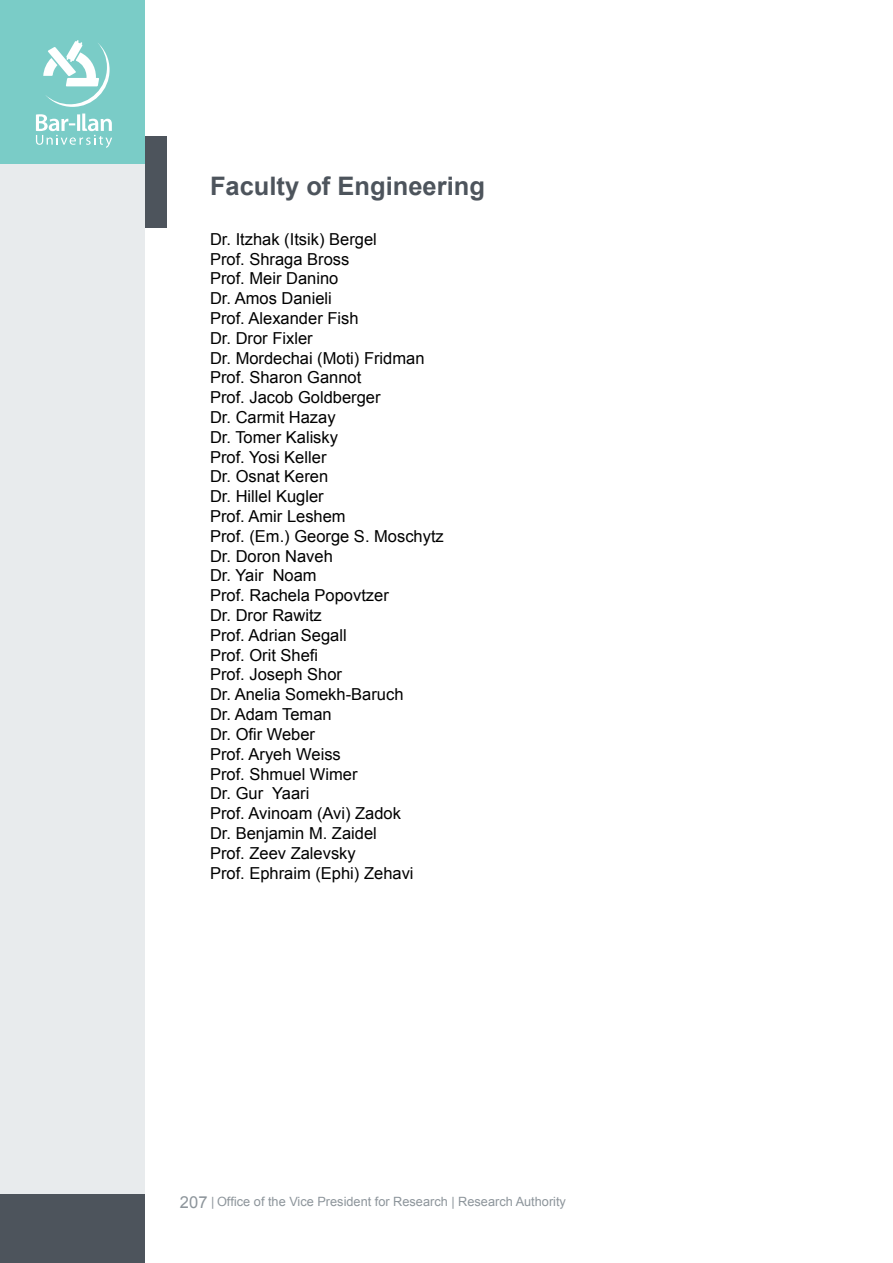
<style>
.page{position:relative;width:893px;height:1263px;background:#fff}
.page>*{position:absolute;margin:0;border:0;box-sizing:border-box;transform-origin:0 0}
.פקולטה{font:700 25.5px "Arial";color:#4d545c}
.ראשי{font:16.5px "Arial";color:#000}
.t1{font:12.75px "Arial";color:#8d959b}
.s1{font-size:16.5px}
</style>
<div class="page">
<div style="left:0;top:0;width:145px;height:1263px;background:#e8ebed"></div>
<div style="left:145px;top:136px;width:22px;height:92px;background:#4d545c"></div>
<div style="left:0;top:0;width:145px;height:163px;background:#7accc7"></div>
<svg style="left:43px;top:40px;width:67px;height:67px"></svg>
<svg style="left:36px;top:114px;width:76px;height:34px"></svg>
<div style="left:0;top:1194px;width:145px;height:69px;background:#4d545c"></div>
<p class="פקולטה" style="left:210px;top:169px;width:276px">Faculty of Engineering</p>
<p class="ראשי" style="left:210px;top:228px;width:168px">Dr. Itzhak (Itsik) Bergel</p>
<p class="ראשי" style="left:210px;top:248px;width:141px">Prof. Shraga Bross</p>
<p class="ראשי" style="left:210px;top:268px;width:130px">Prof. Meir Danino</p>
<p class="ראשי" style="left:210px;top:288px;width:123px">Dr. Amos Danieli</p>
<p class="ראשי" style="left:210px;top:307px;width:150px">Prof. Alexander Fish</p>
<p class="ראשי" style="left:210px;top:327px;width:104px">Dr. Dror Fixler</p>
<p class="ראשי" style="left:210px;top:347px;width:216px">Dr. Mordechai (Moti) Fridman</p>
<p class="ראשי" style="left:210px;top:367px;width:153px">Prof. Sharon Gannot</p>
<p class="ראשי" style="left:210px;top:387px;width:172px">Prof. Jacob Goldberger</p>
<p class="ראשי" style="left:210px;top:406px;width:127px">Dr. Carmit Hazay</p>
<p class="ראשי" style="left:210px;top:426px;width:130px">Dr. Tomer Kalisky</p>
<p class="ראשי" style="left:210px;top:446px;width:118px">Prof. Yosi Keller</p>
<p class="ראשי" style="left:210px;top:466px;width:120px">Dr. Osnat Keren</p>
<p class="ראשי" style="left:210px;top:486px;width:115px">Dr. Hillel Kugler</p>
<p class="ראשי" style="left:210px;top:505px;width:137px">Prof. Amir Leshem</p>
<p class="ראשי" style="left:210px;top:525px;width:235px">Prof. (Em.) George S. Moschytz</p>
<p class="ראשי" style="left:210px;top:545px;width:124px">Dr. Doron Naveh</p>
<p class="ראשי" style="left:210px;top:565px;width:108px">Dr. Yair Noam</p>
<p class="ראשי" style="left:210px;top:585px;width:180px">Prof. Rachela Popovtzer</p>
<p class="ראשי" style="left:210px;top:604px;width:113px">Dr. Dror Rawitz</p>
<p class="ראשי" style="left:210px;top:624px;width:138px">Prof. Adrian Segall</p>
<p class="ראשי" style="left:210px;top:644px;width:110px">Prof. Orit Shefi</p>
<p class="ראשי" style="left:210px;top:664px;width:134px">Prof. Joseph Shor</p>
<p class="ראשי" style="left:210px;top:684px;width:195px">Dr. Anelia Somekh-Baruch</p>
<p class="ראשי" style="left:210px;top:703px;width:123px">Dr. Adam Teman</p>
<p class="ראשי" style="left:210px;top:723px;width:107px">Dr. Ofir Weber</p>
<p class="ראשי" style="left:210px;top:743px;width:132px">Prof. Aryeh Weiss</p>
<p class="ראשי" style="left:210px;top:763px;width:149px">Prof. Shmuel Wimer</p>
<p class="ראשי" style="left:210px;top:783px;width:101px">Dr. Gur Yaari</p>
<p class="ראשי" style="left:210px;top:802px;width:193px">Prof. Avinoam (Avi) Zadok</p>
<p class="ראשי" style="left:210px;top:822px;width:168px">Dr. Benjamin M. Zaidel</p>
<p class="ראשי" style="left:210px;top:842px;width:147px">Prof. Zeev Zalevsky</p>
<p class="ראשי" style="left:210px;top:862px;width:205px">Prof. Ephraim (Ephi) Zehavi</p>
<p class="t1" style="left:180px;top:1193px;width:387px"><span class="s1">207</span> | Office of the Vice President for Research | Research Authority</p>
</div>
